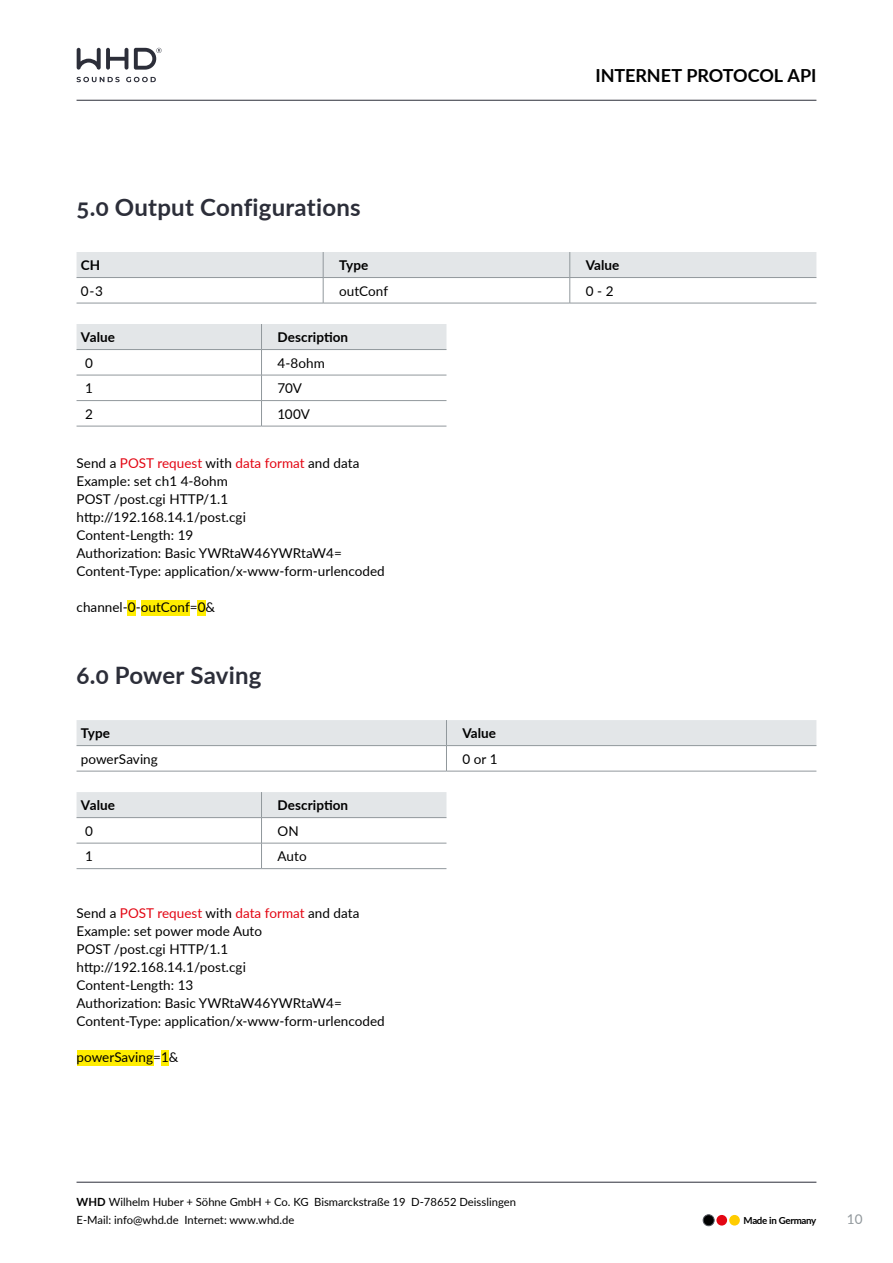
<style>
.page{position:relative;width:893px;height:1263px;background:#fff}
.page>*{position:absolute;margin:0;border:0;box-sizing:border-box;transform-origin:0 0}
.t1{font:700 24px "Lato";letter-spacing:.01em;color:#2c2e39}
.t2{font:700 18px "Lato";letter-spacing:-.005em;color:#000}
.t3{font:13.5px/18px "Lato";letter-spacing:.005em;color:#000}
.t4{font:700 13.5px "Lato";letter-spacing:.005em;color:#000}
.t5{font:13.5px "Lato";color:#91989c}
.t6{font:11.25px/18px "Lato";color:#000}
.t7{font:700 9.75px "Lato";letter-spacing:-.03em;color:#000}
.s1{color:#e30613}
.s2{font-weight:700}
</style>
<div class="page">
<hr style="left:77px;top:100px;width:739px;height:1px;background:#2c2e39">
<hr style="left:77px;top:1182px;width:739px;height:1px;background:#2c2e39">
<svg style="left:77px;top:48px;width:51px;height:22px"></svg>
<svg style="left:134px;top:48px;width:28px;height:22px"></svg>
<svg style="left:77px;top:77px;width:79px;height:5px"></svg>
<div style="left:703px;top:1215px;width:11px;height:11px;background:#000;border-radius:50%"></div>
<div style="left:703px;top:1214px;width:11px;height:12px;border:1px solid #53585f;border-radius:50%"></div>
<div style="left:716px;top:1215px;width:11px;height:10px;background:#e30613;border-radius:50%"></div>
<div style="left:729px;top:1215px;width:11px;height:10px;background:#fc0;border-radius:50%"></div>
<div style="left:127px;top:600px;width:9px;height:15px;background:#ffed00"></div>
<div style="left:141px;top:600px;width:49px;height:15px;background:#ffed00"></div>
<div style="left:197px;top:600px;width:9px;height:15px;background:#ffed00"></div>
<hr style="left:77px;top:303px;width:246px;height:1px;background:#91989c">
<hr style="left:323px;top:303px;width:247px;height:1px;background:#91989c">
<hr style="left:570px;top:303px;width:246px;height:1px;background:#91989c">
<svg style="left:77px;top:252px;width:739px;height:51px"></svg>
<hr style="left:77px;top:771px;width:369px;height:1px;background:#91989c">
<hr style="left:446px;top:771px;width:370px;height:1px;background:#91989c">
<svg style="left:77px;top:720px;width:739px;height:51px"></svg>
<hr style="left:261px;top:426px;width:185px;height:1px;background:#91989c">
<svg style="left:77px;top:324px;width:369px;height:102px"></svg>
<hr style="left:77px;top:375px;width:184px;height:1px;background:#91989c">
<hr style="left:77px;top:400px;width:184px;height:1px;background:#91989c">
<hr style="left:77px;top:426px;width:184px;height:1px;background:#91989c">
<hr style="left:77px;top:349px;width:184px;height:1px;background:#91989c">
<hr style="left:261px;top:868px;width:185px;height:1px;background:#91989c">
<svg style="left:77px;top:792px;width:369px;height:76px"></svg>
<hr style="left:77px;top:843px;width:184px;height:1px;background:#91989c">
<hr style="left:77px;top:868px;width:184px;height:1px;background:#91989c">
<hr style="left:77px;top:817px;width:184px;height:1px;background:#91989c">
<div style="left:77px;top:1050px;width:76px;height:15px;background:#ffed00"></div>
<div style="left:161px;top:1050px;width:8px;height:15px;background:#ffed00"></div>
<h1 class="t1" style="left:77px;top:190px;width:286px">5.0 Output Configurations</h1>
<h2 class="t2" style="left:595px;top:62px;width:222px">INTERNET PROTOCOL API</h2>
<p class="t4" style="left:81px;top:255px;width:21px">CH</p>
<p class="t4" style="left:339px;top:255px;width:31px">Type</p>
<p class="t4" style="left:586px;top:255px;width:35px">Value</p>
<p class="t3" style="left:81px;top:281px;width:24px">0 - 3</p>
<p class="t3" style="left:339px;top:281px;width:50px">outConf</p>
<p class="t3" style="left:586px;top:281px;width:29px">0 - 2</p>
<p class="t4" style="left:81px;top:327px;width:36px">Value</p>
<p class="t4" style="left:277px;top:327px;width:72px">Description</p>
<p class="t3" style="left:85px;top:353px;width:9px">0</p>
<p class="t3" style="left:277px;top:353px;width:49px">4-8ohm</p>
<p class="t3" style="left:85px;top:379px;width:9px">1</p>
<p class="t3" style="left:277px;top:379px;width:26px">70V</p>
<p class="t3" style="left:85px;top:404px;width:9px">2</p>
<p class="t3" style="left:277px;top:404px;width:34px">100V</p>
<p class="t3" style="left:77px;top:454px;width:310px">Send a <span class="s1">POST request</span> with <span class="s1">data format</span> and data Example: set ch1 4-8ohm<br>POST /post.cgi HTTP/1.1 http://192.168.14.1/post.cgi<br>Content-Length: 19<br>Authorization: Basic YWRtaW46YWRtaW4= Content-Type: application/x-www-form-urlencoded</p>
<p class="t3" style="left:77px;top:598px;width:140px">channel-0-outConf=0&amp;</p>
<h1 class="t1" style="left:77px;top:658px;width:186px">6.0 Power Saving</h1>
<p class="t4" style="left:81px;top:723px;width:31px">Type</p>
<p class="t4" style="left:462px;top:723px;width:35px">Value</p>
<p class="t3" style="left:81px;top:749px;width:79px">powerSaving</p>
<p class="t3" style="left:462px;top:749px;width:37px">0 or 1</p>
<p class="t4" style="left:81px;top:795px;width:36px">Value</p>
<p class="t4" style="left:277px;top:795px;width:72px">Description</p>
<p class="t3" style="left:85px;top:821px;width:9px">0</p>
<p class="t3" style="left:277px;top:821px;width:23px">ON</p>
<p class="t3" style="left:85px;top:847px;width:9px">1</p>
<p class="t3" style="left:277px;top:847px;width:31px">Auto</p>
<p class="t3" style="left:77px;top:904px;width:310px">Send a <span class="s1">POST request</span> with <span class="s1">data format</span> and data Example: set power mode Auto<br>POST /post.cgi HTTP/1.1 http://192.168.14.1/post.cgi<br>Content-Length: 13<br>Authorization: Basic YWRtaW46YWRtaW4= Content-Type: application/x-www-form-urlencoded</p>
<p class="t3" style="left:77px;top:1048px;width:103px">powerSaving=1&amp;</p>
<p class="t6" style="left:77px;top:1192px;width:441px"><span class="s2">WHD</span> Wilhelm Huber + Söhne GmbH + Co. KG Bismarckstraße 19 D-78652 Deisslingen<br>E-Mail: info@whd.de Internet: www.whd.de</p>
<p class="t7" style="left:743px;top:1213px;width:74px">Made in Germany</p>
<p class="t5" style="left:847px;top:1209px;width:17px">10</p>
</div>
